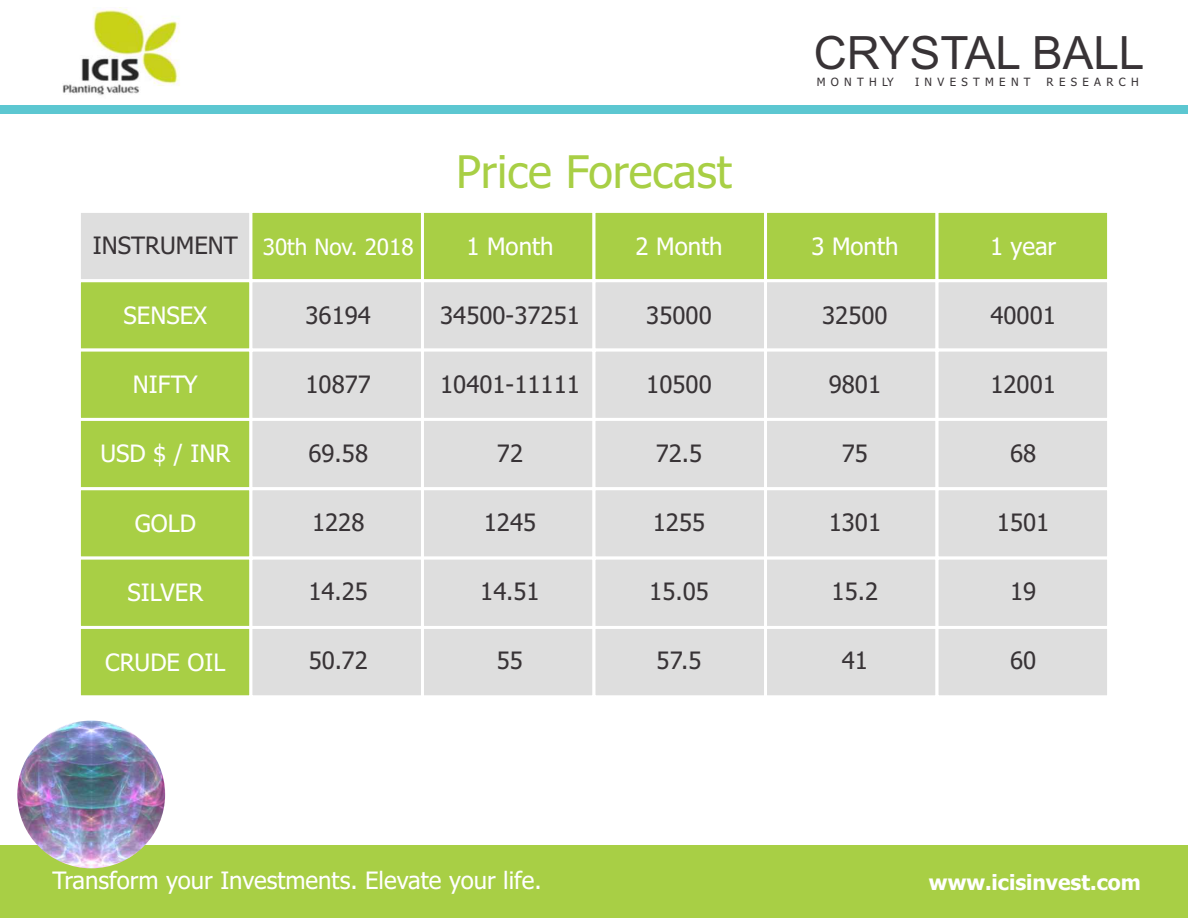
<style>
.page{position:relative;width:1188px;height:918px;background:#fff}
.page>*{position:absolute;margin:0;border:0;box-sizing:border-box;transform-origin:0 0}
.t1{font:45.9px "Arial";color:#383336}
.t2{font:45px "Tahoma";color:#a8cf45}
.t3{font:24px "Tahoma";color:#383336}
.t4{font:24px "Tahoma";color:#fff}
.t5{font:22.5px "Tahoma";color:#fff}
.t6{font:700 21px "Tahoma";color:#fff}
.t7{font:11.4px "Tahoma";letter-spacing:.47em;color:#383336}
</style>
<div class="page">
<div style="left:0;top:105px;width:1188px;height:8px;background:#5cc7d1"></div>
<div style="left:0;top:845px;width:1188px;height:73px;background:#a8cf45"></div>
<img style="left:62px;top:7px;width:118px;height:89px">
<svg style="left:80px;top:212px;width:1028px;height:484px;background:#d2dcba"></svg>
<img style="left:17px;top:721px;width:148px;height:147px;border-radius:50%">
<h1 class="t1" style="left:814px;top:36px;width:332px">CRYSTAL BALL</h1>
<p class="t7" style="left:817px;top:77px;width:78px">MONTHLY</p>
<p class="t7" style="left:915px;top:77px;width:117px">INVESTMENT</p>
<p class="t7" style="left:1047px;top:77px;width:94px">RESEARCH</p>
<h2 class="t2" style="left:456px;top:154px;width:277px">Price Forecast</h2>
<p class="t3" style="left:93px;top:236px;width:147px">INSTRUMENT</p>
<p class="t5" style="left:263px;top:238px;width:153px">30th Nov. 2018</p>
<p class="t4" style="left:467px;top:237px;width:88px">1 Month</p>
<p class="t4" style="left:636px;top:237px;width:88px">2 Month</p>
<p class="t4" style="left:811px;top:237px;width:88px">3 Month</p>
<p class="t4" style="left:990px;top:237px;width:68px">1 year</p>
<p class="t4" style="left:124px;top:305px;width:85px">SENSEX</p>
<p class="t3" style="left:306px;top:306px;width:67px">36194</p>
<p class="t3" style="left:440px;top:306px;width:141px">34500-37251</p>
<p class="t3" style="left:646px;top:306px;width:67px">35000</p>
<p class="t3" style="left:822px;top:306px;width:67px">32500</p>
<p class="t3" style="left:990px;top:306px;width:67px">40001</p>
<p class="t4" style="left:133px;top:375px;width:66px">NIFTY</p>
<p class="t3" style="left:306px;top:374px;width:67px">10877</p>
<p class="t3" style="left:440px;top:374px;width:141px">10401-11111</p>
<p class="t3" style="left:646px;top:374px;width:67px">10500</p>
<p class="t3" style="left:829px;top:374px;width:54px">9801</p>
<p class="t3" style="left:990px;top:374px;width:67px">12001</p>
<p class="t4" style="left:100px;top:444px;width:132px">USD $ / INR</p>
<p class="t3" style="left:308px;top:443px;width:61px">69.58</p>
<p class="t3" style="left:497px;top:443px;width:28px">72</p>
<p class="t3" style="left:656px;top:443px;width:48px">72.5</p>
<p class="t3" style="left:842px;top:443px;width:28px">75</p>
<p class="t3" style="left:1010px;top:443px;width:28px">68</p>
<p class="t4" style="left:135px;top:513px;width:63px">GOLD</p>
<p class="t3" style="left:312px;top:512px;width:54px">1228</p>
<p class="t3" style="left:484px;top:512px;width:54px">1245</p>
<p class="t3" style="left:653px;top:512px;width:54px">1255</p>
<p class="t3" style="left:829px;top:512px;width:54px">1301</p>
<p class="t3" style="left:997px;top:512px;width:54px">1501</p>
<p class="t4" style="left:128px;top:583px;width:77px">SILVER</p>
<p class="t3" style="left:309px;top:581px;width:61px">14.25</p>
<p class="t3" style="left:480px;top:581px;width:61px">14.51</p>
<p class="t3" style="left:649px;top:581px;width:61px">15.05</p>
<p class="t3" style="left:832px;top:581px;width:48px">15.2</p>
<p class="t3" style="left:1010px;top:581px;width:28px">19</p>
<p class="t4" style="left:105px;top:652px;width:122px">CRUDE OIL</p>
<p class="t3" style="left:309px;top:650px;width:61px">50.72</p>
<p class="t3" style="left:497px;top:650px;width:28px">55</p>
<p class="t3" style="left:657px;top:650px;width:46px">57.5</p>
<p class="t3" style="left:842px;top:650px;width:28px">41</p>
<p class="t3" style="left:1010px;top:650px;width:28px">60</p>
<p class="t4" style="left:53px;top:871px;width:491px">Transform your Investments. Elevate your life.</p>
<p class="t6" style="left:929px;top:873px;width:213px">www.icisinvest.com</p>
</div>
